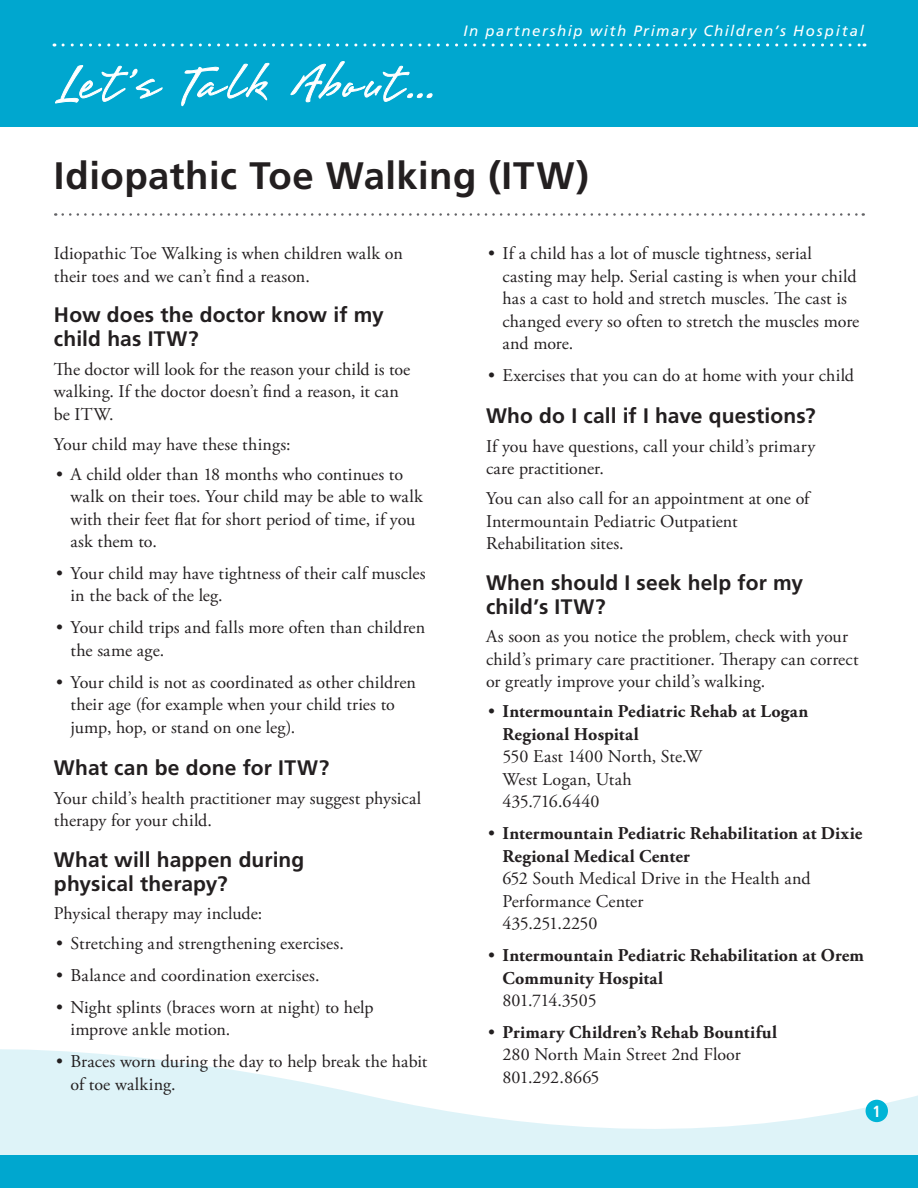
<style>
.page{position:relative;width:918px;height:1188px;background:#fff}
.page>*{position:absolute;margin:0;border:0;box-sizing:border-box;transform-origin:0 0}
.t1{font:60px "Brisa";letter-spacing:.05em;color:#fff}
.Title__h1{font:700 38.25px "Frutiger LT Std";letter-spacing:.015em;color:#231f20}
.Level_1__h2{font:700 21px/24px "Frutiger LT Std";letter-spacing:.005em;color:#231f20}
.Main__p{font:18px/22.5px "Adobe Garamond Pro";letter-spacing:.005em;color:#231f20}
.t2{font:700 18px/22.5px "Adobe Garamond Pro";letter-spacing:.01em;color:#231f20}
.Page_number{font:700 condensed 16.2px "Frutiger LT Std";color:#fff}
.t3{font:italic 15px "Frutiger LT Std";letter-spacing:.105em;color:#fff}
.s1{font-weight:400}
.s2{font-weight:700}
</style>
<div class="page">
<div style="left:0;top:0;width:918px;height:127px;background:#00a7cf"></div>
<svg style="left:55px;top:65px;width:108px;height:39px"></svg>
<svg style="left:181px;top:63px;width:89px;height:43px"></svg>
<svg style="left:290px;top:61px;width:143px;height:42px"></svg>
<svg style="left:63px;top:44px;width:802px;height:2px"></svg>
<svg style="left:0;top:1049px;width:918px;height:139px"></svg>
<div style="left:866px;top:1100px;width:22px;height:22px;background:#00b4d6;border-radius:50%"></div>
<svg style="left:63px;top:213px;width:801px;height:3px"></svg>
<h1 class="t1" style="left:54px;top:53px;width:382px">Let’s Talk About...</h1>
<p class="t3" style="left:463px;top:22px;width:402px">In partnership with Primary Children’s Hospital</p>
<p class="Title__h1" style="left:54px;top:154px;width:536px">Idiopathic Toe Walking (ITW)</p>
<p class="Main__p" style="left:54px;top:243px;width:350px">Idiopathic Toe Walking is when children walk on their toes and we can’t find a reason.</p>
<p class="Level_1__h2" style="left:54px;top:303px;width:331px">How does the doctor know if my child has ITW?</p>
<p class="Main__p" style="left:54px;top:358px;width:358px">The doctor will look for the reason your child is toe walking. If the doctor doesn’t find a reason, it can be ITW.</p>
<p class="Main__p" style="left:54px;top:433px;width:238px">Your child may have these things:</p>
<p class="Main__p" style="left:70px;top:463px;width:354px;text-indent:-14px">• A child older than 18 months who continues to walk on their toes. Your child may be able to walk with their feet flat for short period of time, if you ask them to.</p>
<p class="Main__p" style="left:70px;top:563px;width:357px;text-indent:-14px">• Your child may have tightness of their calf muscles in the back of the leg.</p>
<p class="Main__p" style="left:70px;top:617px;width:356px;text-indent:-14px">• Your child trips and falls more often than children the same age.</p>
<p class="Main__p" style="left:70px;top:671px;width:347px;text-indent:-14px">• Your child is not as coordinated as other children their age (for example when your child tries to jump, hop, or stand on one leg).</p>
<p class="Level_1__h2" style="left:54px;top:756px;width:277px">What can be done for ITW?</p>
<p class="Main__p" style="left:54px;top:787px;width:369px">Your child’s health practitioner may suggest physical therapy for your child.</p>
<p class="Level_1__h2" style="left:54px;top:847px;width:252px">What will happen during physical therapy?</p>
<p class="Main__p" style="left:54px;top:903px;width:210px">Physical therapy may include:</p>
<p class="Main__p" style="left:56px;top:933px;width:289px">• Stretching and strengthening exercises.</p>
<p class="Main__p" style="left:56px;top:965px;width:265px">• Balance and coordination exercises.</p>
<p class="Main__p" style="left:70px;top:996px;width:305px;text-indent:-14px">• Night splints (braces worn at night) to help improve ankle motion.</p>
<p class="Main__p" style="left:70px;top:1051px;width:358px;text-indent:-14px">• Braces worn during the day to help break the habit of toe walking.</p>
<p class="Main__p" style="left:502px;top:243px;width:358px;text-indent:-14px">• If a child has a lot of muscle tightness, serial casting may help. Serial casting is when your child has a cast to hold and stretch muscles. The cast is changed every so often to stretch the muscles more and more.</p>
<p class="Main__p" style="left:488px;top:365px;width:367px">• Exercises that you can do at home with your child</p>
<p class="Level_1__h2" style="left:486px;top:404px;width:331px">Who do I call if I have questions?</p>
<p class="Main__p" style="left:486px;top:435px;width:331px">If you have questions, call your child’s primary care practitioner.</p>
<p class="Main__p" style="left:486px;top:488px;width:325px">You can also call for an appointment at one of<br>Intermountain Pediatric Outpatient<br>Rehabilitation sites.</p>
<p class="Level_1__h2" style="left:486px;top:571px;width:319px">When should I seek help for my child’s ITW?</p>
<p class="Main__p" style="left:486px;top:626px;width:374px">As soon as you notice the problem, check with your child’s primary care practitioner. Therapy can correct or greatly improve your child’s walking.</p>
<p class="t2" style="left:502px;top:701px;width:307px;text-indent:-14px"><span class="s1">•</span> Intermountain Pediatric Rehab at Logan<br>Regional Hospital<br><span class="s1">550 East 1400 North, Ste.W<br>West Logan, Utah<br>435.716.6440</span></p>
<p class="Main__p" style="left:502px;top:823px;width:361px;text-indent:-14px">• <span class="s2">Intermountain Pediatric Rehabilitation at Dixie<br>Regional Medical Center<br></span>652 South Medical Drive in the Health and<br>Performance Center<br>435.251.2250</p>
<p class="t2" style="left:502px;top:944px;width:363px;text-indent:-14px"><span class="s1">•</span> Intermountain Pediatric Rehabilitation at Orem<br>Community Hospital<br><span class="s1">801.714.3505</span></p>
<p class="Main__p" style="left:502px;top:1022px;width:276px;text-indent:-14px">• <span class="s2">Primary Children’s Rehab Bountiful<br></span>280 North Main Street 2nd Floor<br>801.292.8665</p>
<p class="Page_number" style="left:873px;top:1101px;width:10px">1</p>
</div>
